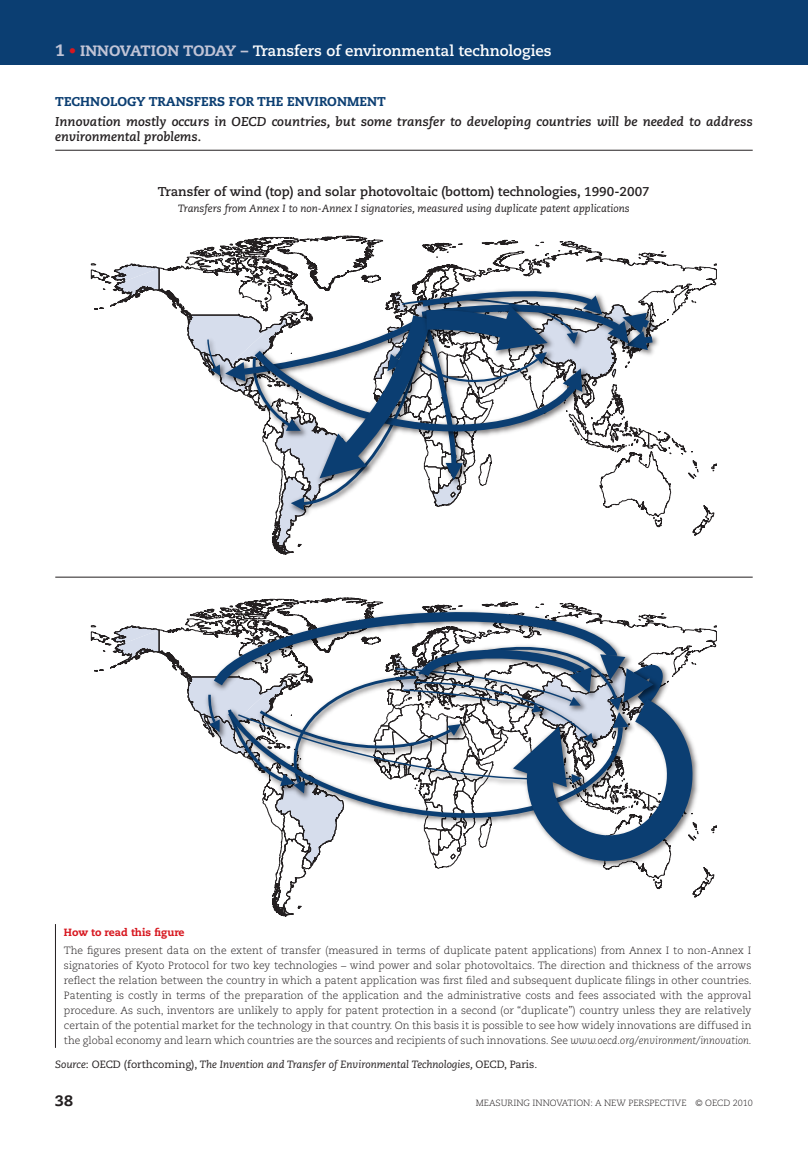
<style>
.page{position:relative;width:808px;height:1149px;background:#fff}
.page>*{position:absolute;margin:0;border:0;box-sizing:border-box;transform-origin:0 0}
.t1{font:700 15px "Caecilia LT Std";color:#fff}
.t2{font:800 15px "Caecilia LT Std";color:#c1c4d6}
.t3{font:800 15px "Caecilia LT Std";color:#231f20}
.t4{font:italic 700 12.75px/15.8px "Caecilia LT Std";color:#231f20}
.t5{font:700 12.75px "Caecilia LT Std";color:#231f20}
.t6{font:800 12.75px "Caecilia LT Std";color:#0b3e72}
.t7{font:300 10.5px/15px "Caecilia LT Std";color:#231f20;text-align:justify}
.t8{font:italic 10.5px "Caecilia LT Std";color:#231f20}
.t9{font:800 10.5px "Caecilia LT Std";color:#d7171f}
.t10{font:300 9px "Caecilia LT Std";color:#231f20}
.s1{font-size:16.5px}
.s2{color:#d7171f}
.s3{font-weight:800;color:#c1c4d6}
.s4{font-style:italic}
.s5{font-style:normal}
</style>
<div class="page">
<div style="left:0;top:0;width:808px;height:64px;background:#0b3e72"></div>
<hr style="left:55px;top:150px;width:698px;height:1px;background:#231f20">
<hr style="left:55px;top:923px;width:1px;height:124px;background:#231f20">
<hr style="left:55px;top:576px;width:698px;height:1px;background:#231f20">
<svg style="left:91px;top:235px;width:626px;height:320px"></svg>
<svg style="left:91px;top:597px;width:626px;height:320px"></svg>
<h1 class="t2" style="left:55px;top:41px;width:42px"><span class="s1">1</span><span class="s2">•</span>INNOVAT</h1>
<h1 class="t2" style="left:151px;top:41px;width:44px">ION TODAY</h1>
<h1 class="t1" style="left:241px;top:41px;width:312px"><span class="s3">–</span> Transfers of environmental technologies</h1>
<p class="t6" style="left:55px;top:93px;width:46px">TECHNOLOGY</p>
<p class="t6" style="left:149px;top:93px;width:27px">TRANSF</p>
<p class="t6" style="left:201px;top:93px;width:177px">ERS FOR THE ENVIRONMENT</p>
<p class="t4" style="left:55px;top:113px;width:699px">Innovation mostly occurs in OECD countries, but some transfer to developing countries will be needed to address environmental problems.</p>
<p class="t5" style="left:158px;top:183px;width:493px">Transfer of wind (top) and solar photovoltaic (bottom) technologies, 1990-2007</p>
<p class="t8" style="left:178px;top:203px;width:453px">Transfers from Annex I to non-Annex I signatories, measured using duplicate patent applications</p>
<p class="t9" style="left:64px;top:925px;width:122px">How to read this figure</p>
<p class="t7" style="left:64px;top:942px;width:689px">The figures present data on the extent of transfer (measured in terms of duplicate patent applications) from Annex I to non-Annex I signatories of Kyoto Protocol for two key technologies – wind power and solar photovoltaics. The direction and thickness of the arrows reflect the relation between the country in which a patent application was first filed and subsequent duplicate filings in other countries.<br>Patenting is costly in terms of the preparation of the application and the administrative costs and fees associated with the approval procedure. As such, inventors are unlikely to apply for patent protection in a second (or “duplicate”) country unless they are relatively certain of the potential market for the technology in that country. On this basis it is possible to see how widely innovations are diffused in the global economy and learn which countries are the sources and recipients of such innovations. See <span class="s4">www.oecd.org/environment/innovation.</span></p>
<p class="t8" style="left:55px;top:1058px;width:484px">Source<span class="s5">: OECD (forthcoming),</span> The Invention and Transfer of Environmental Technologies, <span class="s5">OECD, Paris</span>.</p>
<h1 class="t3" style="left:55px;top:1091px;width:19px">38</h1>
<p class="t10" style="left:476px;top:1097px;width:278px">MEASURING INNOVATION: A NEW PERSPECTIVE © OECD 2010</p>
</div>
